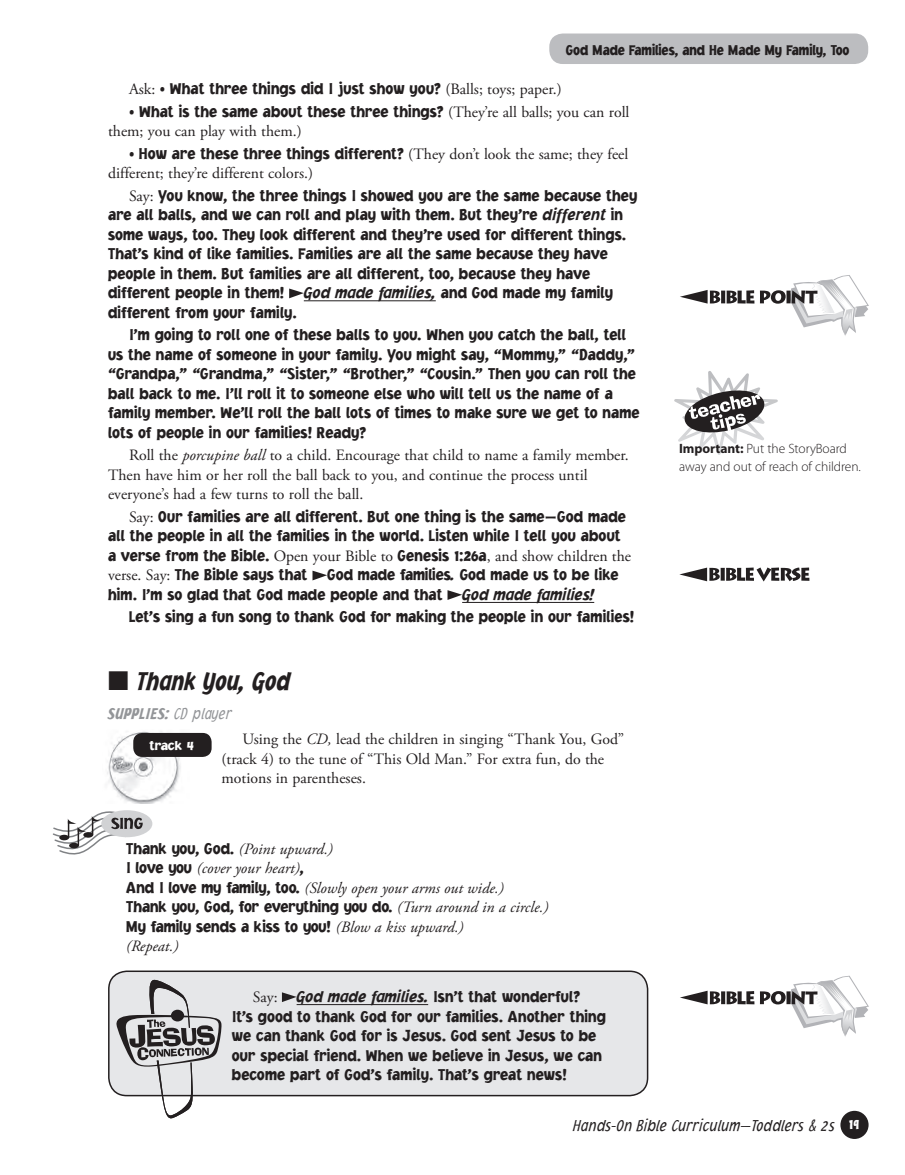
<style>
.page{position:relative;width:905px;height:1175px;background:#fff}
.page>*{position:absolute;margin:0;border:0;box-sizing:border-box;transform-origin:0 0}
.Main_Subhead{font:italic 900 27px "Jacoby Cond ICG";color:#231f20;scale:.9 1}
.Jesus_Connection_tex{font:900 16.5px/19.5px "Jacoby ICG";letter-spacing:.005em;color:#231f20;scale:.9 1}
.Lyrics{font:900 16.5px "Jacoby ICG";color:#231f20;scale:.9 1}
.t1{font:italic 300 16.5px "Jacoby Cond ICG";color:#231f20}
.Main_Supplies{font:italic 900 16.5px "Jacoby Cond ICG";letter-spacing:.03em;color:#939598;scale:.95 1}
.t2{font:15.75px/19.5px "Adobe Garamond Pro";color:#231f20}
.Lyrics-2{font:italic 15.75px "Adobe Garamond Pro";color:#231f20}
.Lyrics_1st_line{font:italic 15.75px "Adobe Garamond Pro";color:#231f20}
.Lyrics_last_line{font:italic 15.75px "Adobe Garamond Pro";color:#231f20}
.t3{font:900 15px "Jacoby Cond ICG";color:#231f20}
.Tip_text{font:300 13.5px/18px "Myriad Pro";letter-spacing:-.005em;color:#231f20}
.t4{font:900 13.5px "Jacoby ICG";color:#fff}
.s1{font-family:"Adobe Garamond Pro";font-weight:400;font-size:15.75px}
.s2{font-style:italic}
.s3{font-family:"Jacoby ICG";font-weight:900;font-size:16.5px}
.s4{font-weight:300}
.s5{font-family:"Jacoby ICG";font-weight:900;font-style:normal;font-size:16.5px}
.s6{font-family:"Adobe Garamond Pro";font-weight:400;font-style:italic;font-size:15.75px}
.s7{font-weight:700}
.s8{font-weight:900;font-style:normal;font-size:15px;color:#fff}
</style>
<div class="page">
<div style="left:840px;top:1110px;width:28px;height:28px;background:#231f20;border-radius:50%"></div>
<div style="left:549px;top:34px;width:319px;height:30px;background:#bcbdc0;border-radius:14px"></div>
<div style="left:109px;top:971px;width:538px;height:124px;background:#e6e7e9;border-radius:18px"></div>
<div style="left:108px;top:970px;width:540px;height:126px;border:2px solid #231f20;border-radius:18px"></div>
<hr style="left:304px;top:300px;width:132px;height:1px;background:#231f20">
<hr style="left:462px;top:602px;width:132px;height:1px;background:#231f20">
<hr style="left:296px;top:1004px;width:132px;height:1px;background:#231f20">
<svg style="left:289px;top:288px;width:15px;height:10px"></svg>
<svg style="left:312px;top:570px;width:15px;height:10px"></svg>
<svg style="left:447px;top:590px;width:15px;height:10px"></svg>
<svg style="left:282px;top:992px;width:14px;height:10px"></svg>
<svg style="left:760px;top:275px;width:109px;height:61px"></svg>
<svg style="left:680px;top:290px;width:74px;height:13px"></svg>
<svg style="left:679px;top:567px;width:130px;height:14px"></svg>
<div style="left:101px;top:810px;width:51px;height:27px;background:#d1d2d4;border-radius:50%"></div>
<svg style="left:52px;top:810px;width:91px;height:45px"></svg>
<svg style="left:760px;top:975px;width:109px;height:62px"></svg>
<svg style="left:680px;top:990px;width:74px;height:14px"></svg>
<svg style="left:116px;top:979px;width:106px;height:139px"></svg>
<img style="left:107px;top:731px;width:82px;height:72px">
<div style="left:133px;top:733px;width:79px;height:24px;background:#231f20;border-radius:9px"></div>
<svg style="left:674px;top:371px;width:104px;height:84px"></svg>
<p class="t3" style="left:565px;top:41px;width:285px">God Made Families, and He Made My Family, Too</p>
<p class="Jesus_Connection_tex" style="left:129px;top:79px;width:482px"><span class="s1">Ask:</span> • What three things did I just show you? <span class="s1">(Balls; toys; paper.)</span></p>
<p class="Jesus_Connection_tex" style="left:129px;top:101px;width:557px">• What is the same about these three things? <span class="s1">(They’re all balls; you can roll</span></p>
<p class="t2" style="left:108px;top:122px;width:195px">them; you can play with them.)</p>
<p class="Jesus_Connection_tex" style="left:129px;top:143px;width:556px">• How are these three things different? <span class="s1">(They don’t look the same; they feel</span></p>
<p class="t2" style="left:108px;top:164px;width:206px">different; they’re different colors.)</p>
<p class="Jesus_Connection_tex" style="left:108px;top:185px;width:589px;text-indent:21px"><span class="s1">Say:</span> You know, the three things I showed you are the same because they are all balls, and we can roll and play with them. But they’re <span class="s2">different</span> in some ways, too. They look different and they’re used for different things.<br>That’s kind of like families. Families are all the same because they have people in them. But families are all different, too, because they have different people in them! <span class="s2">God made families,</span> and God made my family different from your family.</p>
<p class="Jesus_Connection_tex" style="left:108px;top:325px;width:592px;text-indent:21px">I’m going to roll one of these balls to you. When you catch the ball, tell us the name of someone in your family. You might say, “Mommy,” “Daddy,” “Grandpa,” “Grandma,” “Sister,” “Brother,” “Cousin.” Then you can roll the ball back to me. I’ll roll it to someone else who will tell us the name of a family member. We’ll roll the ball lots of times to make sure we get to name lots of people in our families! Ready?</p>
<p class="t2" style="left:108px;top:446px;width:522px;text-indent:21px">Roll the <span class="s2">porcupine ball</span> to a child. Encourage that child to name a family member.<br>Then have him or her roll the ball back to you, and continue the process until everyone’s had a few turns to roll the ball.</p>
<p class="Jesus_Connection_tex" style="left:108px;top:506px;width:577px;text-indent:21px"><span class="s1">Say:</span> Our families are all different. But one thing is the same—God made all the people in all the families in the world. Listen while I tell you about</p>
<p class="t2" style="left:108px;top:547px;width:524px"><span class="s3">a verse from the Bible.</span> Open your Bible to <span class="s3">Genesis 1:26a</span>, and show children the</p>
<p class="Jesus_Connection_tex" style="left:108px;top:565px;width:568px"><span class="s1">verse. Say:</span> The Bible says that God made families<span class="s2">.</span> God made us to be like him. I’m so glad that God made people and that <span class="s2">God made families!</span></p>
<p class="Jesus_Connection_tex" style="left:129px;top:607px;width:562px">Let’s sing a fun song to thank God for making the people in our families!</p>
<p class="Main_Subhead" style="left:108px;top:664px;width:204px">■ Thank You, God</p>
<p class="Main_Supplies" style="left:108px;top:703px;width:132px">SUPPLIES: <span class="s4">CD player</span></p>
<p class="t2" style="left:221px;top:730px;width:404px;text-indent:21px">Using the <span class="s2">CD,</span> lead the children in singing “Thank You, God” (track 4) to the tune of “This Old Man.” For extra fun, do the motions in parentheses.</p>
<p class="t4" style="left:149px;top:737px;width:46px">track 4</p>
<p class="Lyrics_1st_line" style="left:126px;top:839px;width:208px"><span class="s5">Thank you, God.</span> (Point upward.)</p>
<p class="Lyrics-2" style="left:126px;top:858px;width:179px"><span class="s5">I love you</span> (cover your heart)<span class="s5">,</span></p>
<p class="Lyrics-2" style="left:126px;top:878px;width:379px"><span class="s5">And I love my family, too.</span> (Slowly open your arms out wide.)</p>
<p class="Lyrics" style="left:126px;top:896px;width:471px">Thank you, God, for everything you do. <span class="s6">(Turn around in a circle.)</span></p>
<p class="Lyrics" style="left:126px;top:916px;width:376px">My family sends a kiss to you! <span class="s6">(Blow a kiss upward.)</span></p>
<p class="Lyrics_last_line" style="left:126px;top:936px;width:54px">(Repeat.)</p>
<p class="Jesus_Connection_tex" style="left:232px;top:986px;width:417px;text-indent:21px"><span class="s1">Say:</span> <span class="s2">God made families.</span> Isn’t that wonderful?<br>It’s good to thank God for our families. Another thing we can thank God for is Jesus. God sent Jesus to be our special friend. When we believe in Jesus, we can become part of God’s family. That’s great news!</p>
<p class="Tip_text" style="left:679px;top:440px;width:183px"><span class="s7">Important:</span> Put the StoryBoard away and out of reach of children.</p>
<p class="t1" style="left:573px;top:1116px;width:287px">Hands-On Bible Curriculum—Toddlers &amp; 2s <span class="s8">19</span></p>
</div>
